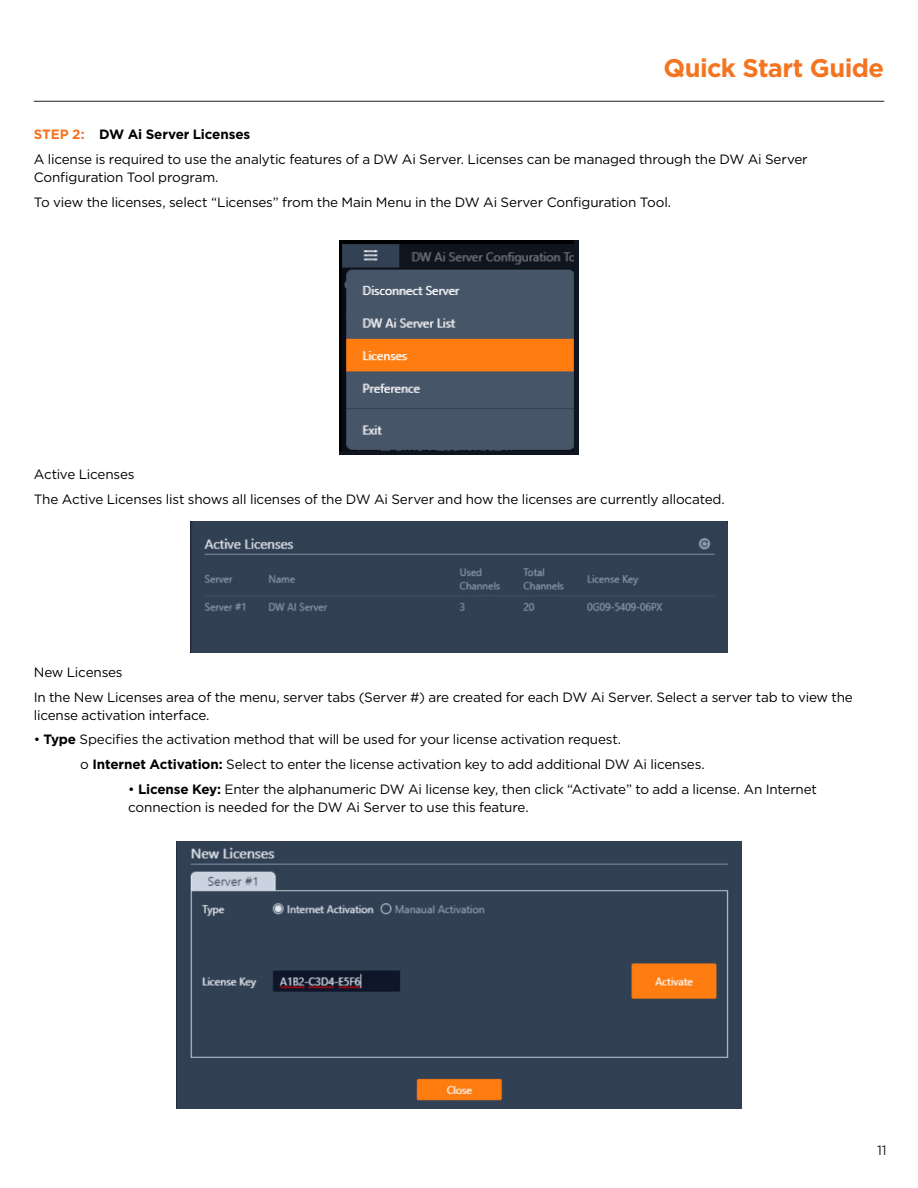
<style>
.page{position:relative;width:918px;height:1188px;background:#fff}
.page>*{position:absolute;margin:0;border:0;box-sizing:border-box;transform-origin:0 0}
.t1{font:700 25.5px "Gotham";letter-spacing:-.025em;color:#f47521}
.t2{font:16.5px "Gotham";letter-spacing:-.02em;color:#000}
.t3{font:13.5px/18px "Gotham";letter-spacing:-.015em;color:#000}
.t4{font:700 13.5px "Gotham";letter-spacing:-.01em;color:#000}
.t5{font:13.5px "Gotham";color:#231f20}
.s1{color:#f47521}
.s2{font-weight:700}
</style>
<div class="page">
<img style="left:340px;top:240px;width:238px;height:214px">
<img style="left:190px;top:522px;width:538px;height:130px">
<img style="left:177px;top:841px;width:564px;height:268px">
<hr style="left:34px;top:101px;width:850px;height:1px;background:#231f20">
<p class="t1" style="left:663px;top:51px;width:222px">Quick Start Guide</p>
<p class="t4" style="left:34px;top:125px;width:218px"><span class="s1">STEP 2:</span> DW Ai Server Licenses</p>
<p class="t3" style="left:34px;top:150px;width:776px">A license is required to use the analytic features of a DW Ai Server. Licenses can be managed through the DW Ai Server<br>Configuration Tool program.</p>
<p class="t3" style="left:34px;top:193px;width:639px">To view the licenses, select “Licenses” from the Main Menu in the DW Ai Server Configuration Tool.</p>
<p class="t2" style="left:139px;top:152px;width:532px">be managed through the DW Ai Server Configuration Tool program.</p>
<p class="t3" style="left:34px;top:465px;width:102px">Active Licenses</p>
<p class="t3" style="left:34px;top:490px;width:693px">The Active Licenses list shows all licenses of the DW Ai Server and how the licenses are currently allocated.</p>
<p class="t3" style="left:34px;top:663px;width:90px">New Licenses</p>
<p class="t3" style="left:34px;top:688px;width:821px">In the New Licenses area of the menu, server tabs (Server #) are created for each DW Ai Server. Select a server tab to view the license activation interface.</p>
<p class="t3" style="left:34px;top:730px;width:589px">• <span class="s2">Type</span> Specifies the activation method that will be used for your license activation request.</p>
<p class="t3" style="left:80px;top:755px;width:626px">o <span class="s2">Internet Activation:</span> Select to enter the license activation key to add additional DW Ai licenses.</p>
<p class="t3" style="left:128px;top:780px;width:690px">• <span class="s2">License Key:</span> Enter the alphanumeric DW Ai license key, then click “Activate” to add a license. An Internet connection is needed for the DW Ai Server to use this feature.</p>
<p class="t5" style="left:877px;top:1142px;width:11px">11</p>
</div>
